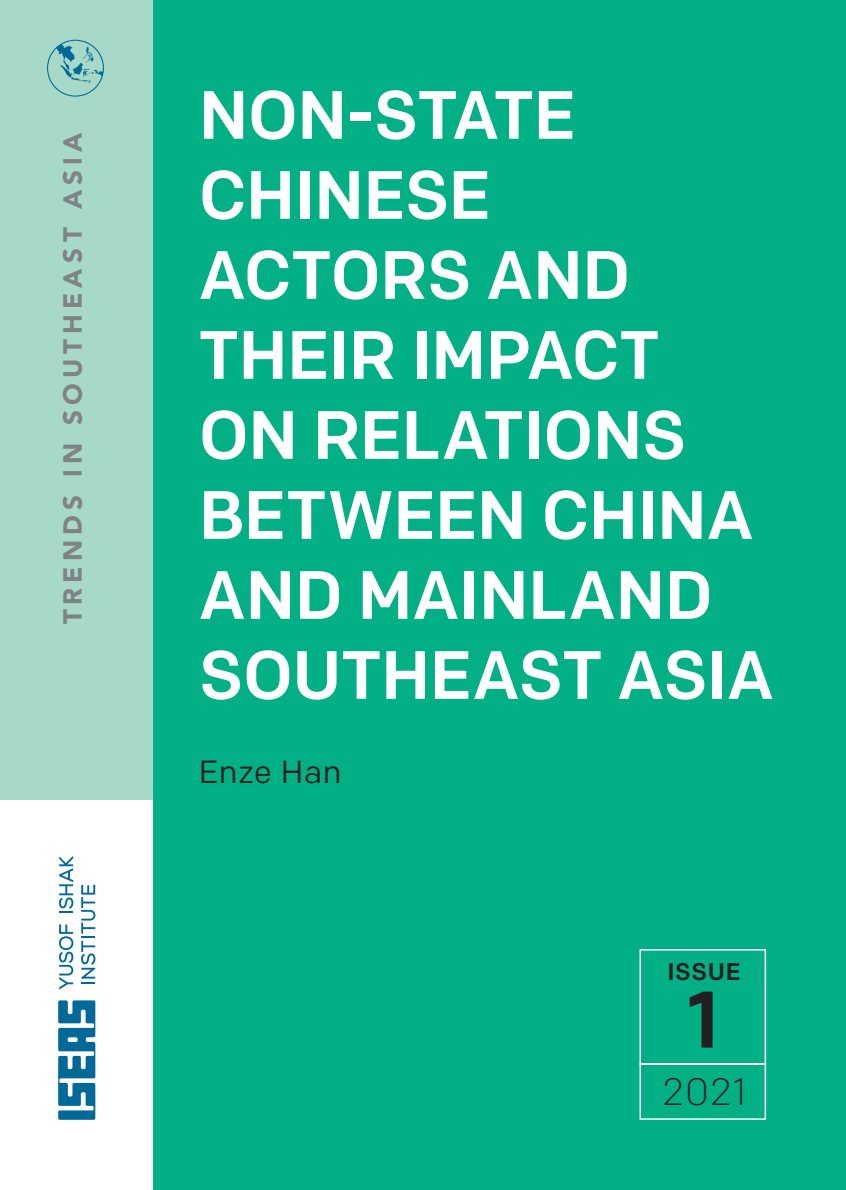
<style>
.page{position:relative;width:846px;height:1190px;background:#fff}
.page>*{position:absolute;margin:0;border:0;box-sizing:border-box;transform-origin:0 0}
.t1{font:500 80px "Colfax";color:#231f20}
._3D-Main_title{font:500 68px/80px "Colfax";letter-spacing:-.005em;color:#fff}
._1D-_Author_name{font:300 38px "Colfax";color:#231f20}
._3D-_Author_name{font:32px "Colfax";letter-spacing:.015em;color:#231f20}
.t2{font:900 26px "Avenir";letter-spacing:.195em;color:#808285}
._1D-_Author_name-2{font:500 24px "Colfax";letter-spacing:.025em;color:#231f20}
</style>
<div class="page">
<div style="left:153px;top:0;width:692px;height:1190px;background:#03af85"></div>
<hr style="left:639px;top:1063px;width:125px;height:2px;background:#fff">
<div style="left:639px;top:949px;width:127px;height:171px;border:2px solid #fff"></div>
<svg style="left:58px;top:1000px;width:37px;height:120px"></svg>
<svg style="left:59px;top:924px;width:14px;height:65px"></svg>
<svg style="left:59px;top:856px;width:14px;height:57px"></svg>
<svg style="left:81px;top:885px;width:14px;height:99px"></svg>
<div style="left:0;top:0;width:153px;height:800px;background:#a7d9c8"></div>
<svg style="left:47px;top:40px;width:57px;height:57px"></svg>
<p class="t2" style="left:57px;top:624px;width:493px;rotate:-90deg">TRENDS IN SOUTHEAST ASIA</p>
<p class="_3D-Main_title" style="left:199px;top:74px;width:576px">NON-STATE<br>CHINESE<br>ACTORS AND<br>THEIR IMPACT<br>ON RELATIONS<br>BETWEEN CHINA<br>AND MAINLAND<br>SOUTHEAST ASIA</p>
<p class="_3D-_Author_name" style="left:199px;top:752px;width:144px">Enze Han</p>
<p class="_1D-_Author_name-2" style="left:667px;top:956px;width:75px">ISSUE</p>
<p class="t1" style="left:687px;top:970px;width:33px">1</p>
<p class="_1D-_Author_name" style="left:661px;top:1068px;width:86px">2021</p>
</div>
